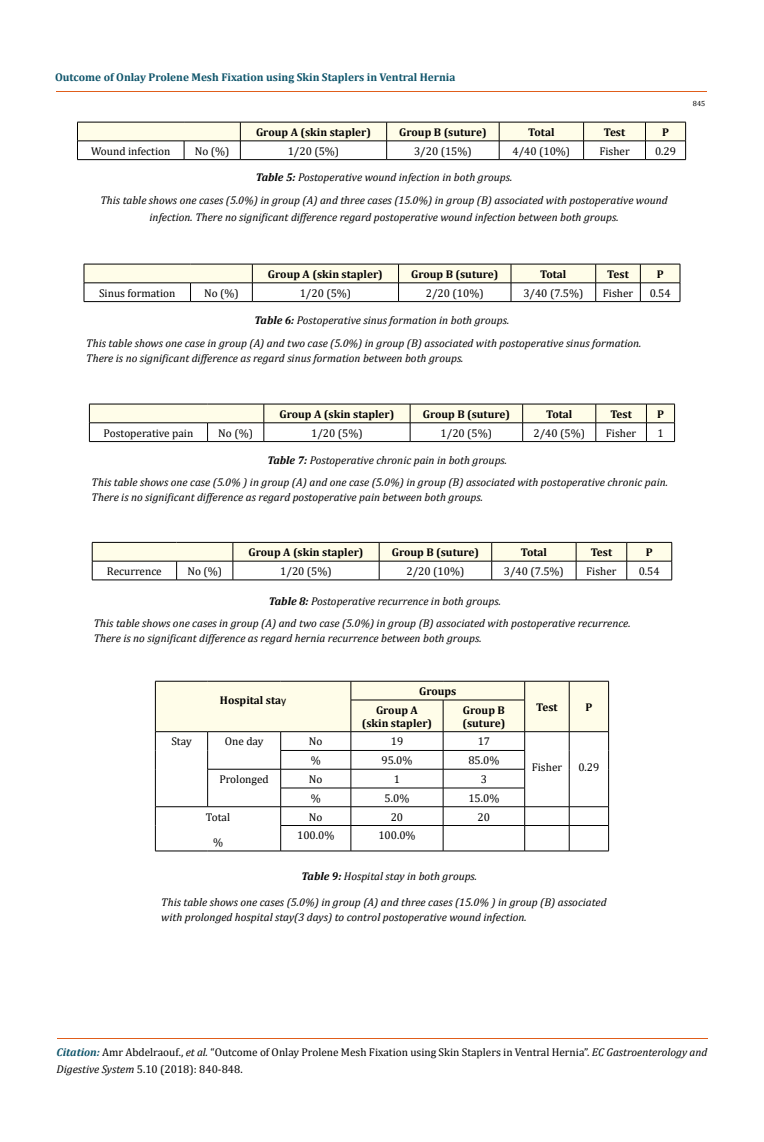
<style>
.page{position:relative;width:764px;height:1142px;background:#fff}
.page>*{position:absolute;margin:0;border:0;box-sizing:border-box;transform-origin:0 0}
.t1{font:italic 11.25px/22.5px "Cambria";color:#000}
.t2{font:11.25px/17.5px "Cambria";color:#000}
.t3{font:700 11.25px/13px "Cambria";color:#000}
.t4{font:700 11.25px "Cambria";color:#0e546a}
.t5{font:7.5px "Cambria";color:#000}
.s1{font-weight:700}
.s2{font-family:"Calibri";font-weight:400}
.s3{font-weight:700;font-style:italic;color:#0e546a}
.s4{font-style:italic}
</style>
<div class="page">
<hr style="left:57px;top:1037px;width:650px;height:1px;background:#e05d1a">
<svg style="left:77px;top:122px;width:609px;height:37px"></svg>
<hr style="left:77px;top:159px;width:107px;height:1px;background:#000">
<hr style="left:184px;top:159px;width:56px;height:1px;background:#000">
<hr style="left:240px;top:159px;width:147px;height:1px;background:#000">
<hr style="left:387px;top:159px;width:112px;height:1px;background:#000">
<hr style="left:499px;top:159px;width:84px;height:1px;background:#000">
<hr style="left:583px;top:159px;width:62px;height:1px;background:#000">
<hr style="left:645px;top:159px;width:41px;height:1px;background:#000">
<svg style="left:84px;top:264px;width:597px;height:37px"></svg>
<hr style="left:84px;top:301px;width:106px;height:1px;background:#000">
<hr style="left:190px;top:301px;width:62px;height:1px;background:#000">
<hr style="left:252px;top:301px;width:146px;height:1px;background:#000">
<hr style="left:398px;top:301px;width:113px;height:1px;background:#000">
<hr style="left:511px;top:301px;width:85px;height:1px;background:#000">
<hr style="left:596px;top:301px;width:44px;height:1px;background:#000">
<hr style="left:640px;top:301px;width:40px;height:1px;background:#000">
<svg style="left:89px;top:404px;width:586px;height:38px"></svg>
<svg style="left:92px;top:542px;width:580px;height:37px"></svg>
<hr style="left:92px;top:579px;width:85px;height:1px;background:#000">
<hr style="left:177px;top:579px;width:56px;height:1px;background:#000">
<hr style="left:233px;top:579px;width:146px;height:1px;background:#000">
<hr style="left:379px;top:579px;width:113px;height:1px;background:#000">
<hr style="left:492px;top:579px;width:84px;height:1px;background:#000">
<hr style="left:576px;top:579px;width:51px;height:1px;background:#000">
<hr style="left:627px;top:579px;width:45px;height:1px;background:#000">
<svg style="left:155px;top:681px;width:454px;height:169px"></svg>
<hr style="left:155px;top:850px;width:53px;height:1px;background:#000">
<hr style="left:208px;top:850px;width:73px;height:1px;background:#000">
<hr style="left:281px;top:850px;width:70px;height:1px;background:#000">
<hr style="left:351px;top:850px;width:92px;height:1px;background:#000">
<hr style="left:443px;top:850px;width:82px;height:1px;background:#000">
<hr style="left:525px;top:850px;width:44px;height:1px;background:#000">
<hr style="left:569px;top:850px;width:40px;height:1px;background:#000">
<p class="t4" style="left:55px;top:69px;width:402px">Outcome of Onlay Prolene Mesh Fixation using Skin Staplers in Ventral Hernia</p>
<p class="t3" style="left:256px;top:125px;width:116px">Group A (skin stapler)</p>
<p class="t3" style="left:399px;top:125px;width:89px">Group B (suture)</p>
<p class="t3" style="left:528px;top:125px;width:28px">Total</p>
<p class="t3" style="left:604px;top:125px;width:23px">Test</p>
<p class="t3" style="left:662px;top:125px;width:8px">P</p>
<p class="t2" style="left:91px;top:142px;width:81px">Wound infection</p>
<p class="t2" style="left:195px;top:142px;width:36px">No (%)</p>
<p class="t2" style="left:288px;top:142px;width:53px">1/20 (5%)</p>
<p class="t2" style="left:414px;top:142px;width:59px">3/20 (15%)</p>
<p class="t2" style="left:512px;top:142px;width:59px">4/40 (10%)</p>
<p class="t2" style="left:599px;top:142px;width:32px">Fisher</p>
<p class="t2" style="left:655px;top:142px;width:23px">0.29</p>
<p class="t1" style="left:100px;top:166px;width:569px;text-align:center"><span class="s1">Table 5:</span> Postoperative wound infection in both groups.<br>This table shows one cases (5.0%) in group (A) and three cases (15.0%) in group (B) associated with postoperative wound</p>
<p class="t1" style="left:150px;top:205px;width:470px">infection. There no significant difference regard postoperative wound infection between both groups.</p>
<p class="t5" style="left:693px;top:99px;width:14px">845</p>
<p class="t3" style="left:268px;top:267px;width:116px">Group A (skin stapler)</p>
<p class="t3" style="left:411px;top:267px;width:89px">Group B (suture)</p>
<p class="t3" style="left:540px;top:267px;width:28px">Total</p>
<p class="t3" style="left:607px;top:267px;width:23px">Test</p>
<p class="t3" style="left:657px;top:267px;width:8px">P</p>
<p class="t2" style="left:99px;top:284px;width:78px">Sinus formation</p>
<p class="t2" style="left:204px;top:284px;width:36px">No (%)</p>
<p class="t2" style="left:300px;top:284px;width:53px">1/20 (5%)</p>
<p class="t2" style="left:426px;top:284px;width:59px">2/20 (10%)</p>
<p class="t2" style="left:523px;top:284px;width:62px">3/40 (7.5%)</p>
<p class="t2" style="left:603px;top:284px;width:32px">Fisher</p>
<p class="t2" style="left:649px;top:284px;width:23px">0.54</p>
<p class="t1" style="left:86px;top:308px;width:557px;text-indent:168px"><span class="s1">Table 6:</span> Postoperative sinus formation in both groups.<br>This table shows one case in group (A) and two case (5.0%) in group (B) associated with postoperative sinus formation.</p>
<p class="t1" style="left:86px;top:346px;width:379px">There is no significant difference as regard sinus formation between both groups.</p>
<p class="t3" style="left:279px;top:407px;width:116px">Group A (skin stapler)</p>
<p class="t3" style="left:423px;top:407px;width:89px">Group B (suture)</p>
<p class="t3" style="left:546px;top:407px;width:28px">Total</p>
<p class="t3" style="left:610px;top:407px;width:23px">Test</p>
<p class="t3" style="left:657px;top:407px;width:8px">P</p>
<p class="t2" style="left:104px;top:424px;width:91px">Postoperative pain</p>
<p class="t2" style="left:218px;top:424px;width:36px">No (%)</p>
<p class="t2" style="left:311px;top:424px;width:53px">1/20 (5%)</p>
<p class="t2" style="left:440px;top:424px;width:53px">1/20 (5%)</p>
<p class="t2" style="left:533px;top:424px;width:53px">2/40 (5%)</p>
<p class="t2" style="left:606px;top:424px;width:32px">Fisher</p>
<p class="t2" style="left:657px;top:424px;width:8px">1</p>
<p class="t1" style="left:92px;top:448px;width:578px;text-indent:176px"><span class="s1">Table 7:</span> Postoperative chronic pain in both groups.<br>This table shows one case (5.0% ) in group (A) and one case (5.0%) in group (B) associated with postoperative chronic pain.</p>
<p class="t1" style="left:92px;top:486px;width:393px">There is no significant difference as regard postoperative pain between both groups.</p>
<p class="t3" style="left:248px;top:545px;width:116px">Group A (skin stapler)</p>
<p class="t3" style="left:392px;top:545px;width:89px">Group B (suture)</p>
<p class="t3" style="left:521px;top:545px;width:28px">Total</p>
<p class="t3" style="left:591px;top:545px;width:23px">Test</p>
<p class="t3" style="left:646px;top:545px;width:8px">P</p>
<p class="t2" style="left:107px;top:562px;width:56px">Recurrence</p>
<p class="t2" style="left:187px;top:562px;width:36px">No (%)</p>
<p class="t2" style="left:280px;top:562px;width:53px">1/20 (5%)</p>
<p class="t2" style="left:406px;top:562px;width:59px">2/20 (10%)</p>
<p class="t2" style="left:504px;top:562px;width:62px">3/40 (7.5%)</p>
<p class="t2" style="left:586px;top:562px;width:32px">Fisher</p>
<p class="t2" style="left:639px;top:562px;width:23px">0.54</p>
<p class="t1" style="left:94px;top:589px;width:538px;text-indent:175px"><span class="s1">Table 8:</span> Postoperative recurrence in both groups.<br>This table shows one cases in group (A) and two case (5.0%) in group (B) associated with postoperative recurrence.</p>
<p class="t1" style="left:94px;top:626px;width:389px">There is no significant difference as regard hernia recurrence between both groups.</p>
<p class="t3" style="left:220px;top:693px;width:68px">Hospital sta<span class="s2">y</span></p>
<p class="t3" style="left:419px;top:684px;width:39px">Groups</p>
<p class="t3" style="left:376px;top:703px;width:43px">Group A</p>
<p class="t3" style="left:536px;top:700px;width:23px">Test</p>
<p class="t3" style="left:585px;top:700px;width:8px">P</p>
<p class="t3" style="left:362px;top:716px;width:72px">(skin stapler)</p>
<p class="t3" style="left:462px;top:703px;width:44px">Group B (suture)</p>
<p class="t2" style="left:171px;top:732px;width:22px">Stay</p>
<p class="t2" style="left:225px;top:732px;width:40px">One day</p>
<p class="t2" style="left:309px;top:732px;width:15px">No</p>
<p class="t2" style="left:391px;top:732px;width:14px">19</p>
<p class="t2" style="left:478px;top:732px;width:14px">17</p>
<p class="t2" style="left:311px;top:751px;width:12px">%</p>
<p class="t2" style="left:381px;top:751px;width:33px">95.0%</p>
<p class="t2" style="left:468px;top:751px;width:33px">85.0%</p>
<p class="t2" style="left:532px;top:758px;width:32px">Fisher</p>
<p class="t2" style="left:578px;top:758px;width:23px">0.29</p>
<p class="t2" style="left:219px;top:770px;width:51px">Prolonged</p>
<p class="t2" style="left:309px;top:770px;width:15px">No</p>
<p class="t2" style="left:394px;top:770px;width:8px">1</p>
<p class="t2" style="left:481px;top:770px;width:8px">3</p>
<p class="t2" style="left:311px;top:789px;width:12px">%</p>
<p class="t2" style="left:384px;top:789px;width:26px">5.0%</p>
<p class="t2" style="left:468px;top:789px;width:33px">15.0%</p>
<p class="t2" style="left:206px;top:807px;width:26px">Total</p>
<p class="t2" style="left:213px;top:833px;width:12px">%</p>
<p class="t2" style="left:309px;top:807px;width:15px">No</p>
<p class="t2" style="left:391px;top:807px;width:14px">20</p>
<p class="t2" style="left:478px;top:807px;width:14px">20</p>
<p class="t2" style="left:297px;top:826px;width:39px">100.0%</p>
<p class="t2" style="left:378px;top:826px;width:39px">100.0%</p>
<p class="t1" style="left:302px;top:864px;width:177px"><span class="s1">Table 9:</span> Hospital stay in both groups.</p>
<p class="t1" style="left:161px;top:894px;width:447px;line-height:15px">This table shows one cases (5.0%) in group (A) and three cases (15.0% ) in group (B) associated with prolonged hospital stay(3 days) to control postoperative wound infection.</p>
<p class="t2" style="left:57px;top:1042px;width:652px"><span class="s3">Citation:</span> Amr Abdelraouf., <span class="s4">et al.</span> “Outcome of Onlay Prolene Mesh Fixation using Skin Staplers in Ventral Hernia”. <span class="s4">EC Gastroenterology and<br>Digestive System</span> 5.10 (2018): 840-848.</p>
</div>
